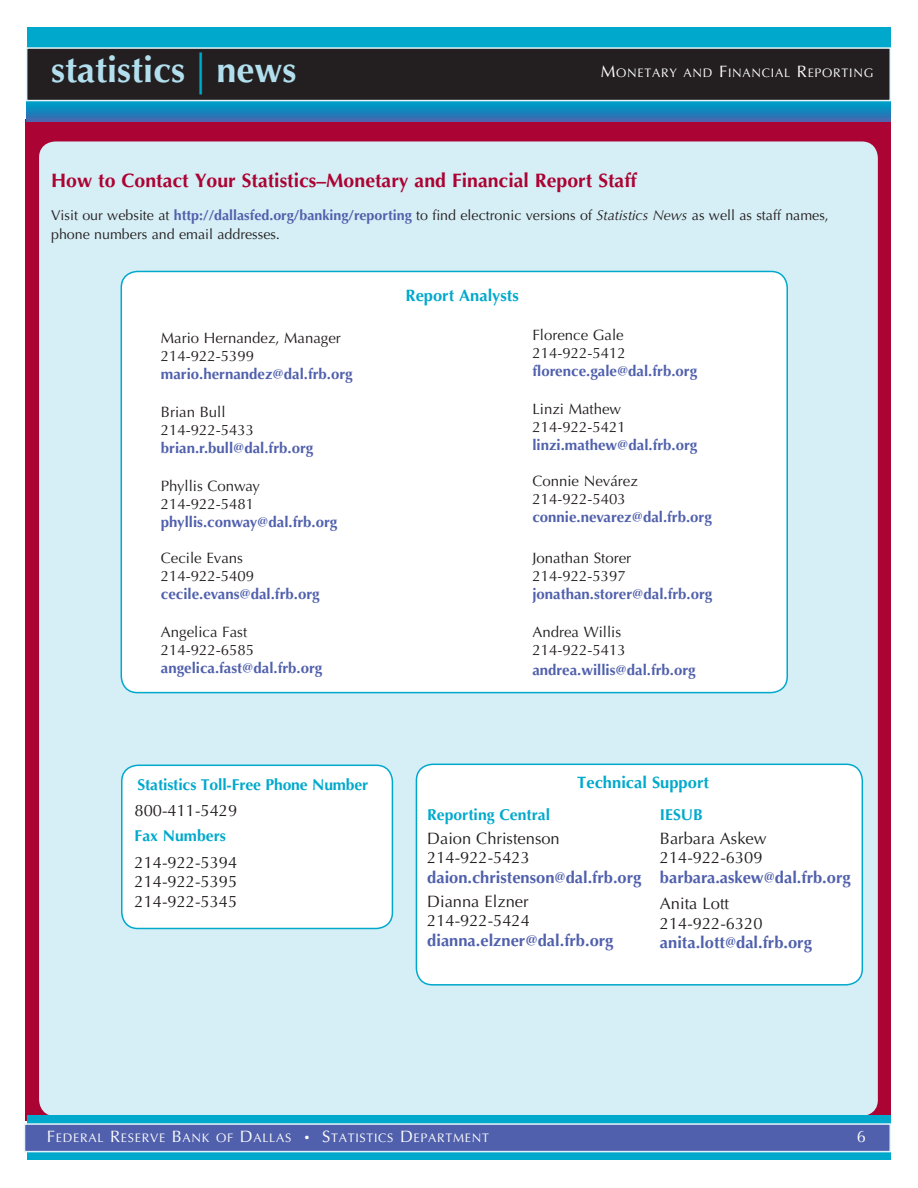
<style>
.page{position:relative;width:918px;height:1188px;background:#fff}
.page>*{position:absolute;margin:0;border:0;box-sizing:border-box;transform-origin:0 0}
.t1{font:700 36px "Optima LT Std";color:#b1dfed}
.t2{font:700 19.5px "Optima LT Std";color:#ab0333}
.t3{font:16.5px/19.5px "Optima LT Std";color:#231f20}
.t4{font:700 16.5px "Optima LT Std";color:#5060ac}
.t5{font:700 16.5px "Optima LT Std";color:#00a9cc}
.t6{font:16.5px "Optima LT Std";color:#fff}
.t7{font:700 15.75px "Optima LT Std";color:#00a9cc}
.t8{font:700 15px/18px "Optima LT Std";color:#5060ac}
.t9{font:15px "Optima LT Std";color:#231f20}
.t10{font:14.25px/19.5px "Optima LT Std";color:#231f20}
.t11{font:12.3px "Optima LT Std";letter-spacing:.06em;color:#fff}
.s1{font-family:"ITC Kabel Std";font-weight:400;font-size:42px;color:#00a9cc}
.s2{font-size:16.5px}
.s3{font-weight:700;color:#5060ac}
.s4{font-style:italic}
.s5{font-size:15px}
.s6{font-weight:400;color:#231f20}
.s7{font-size:10.5px}
</style>
<div class="page">
<div style="left:25px;top:119px;width:865px;height:1001px;background:#ab0333"></div>
<div style="left:39px;top:141px;width:839px;height:975px;background:#d6eef5;border-radius:16px"></div>
<div style="left:27px;top:1116px;width:864px;height:44px;background:#00a9cc"></div>
<div style="left:24px;top:1123px;width:867px;height:29px;background:#5060ac;border:2px solid #e4f4f8"></div>
<svg style="left:27px;top:101px;width:864px;height:21px"></svg>
<div style="left:27px;top:27px;width:864px;height:26px;background:#00a9cc"></div>
<div style="left:27px;top:48px;width:863px;height:53px;background:#231f20"></div>
<div style="left:26px;top:47px;width:865px;height:54px;border:2px solid #e4f4f8"></div>
<div style="left:122px;top:765px;width:270px;height:163px;background:#fff;border-radius:16px"></div>
<div style="left:121px;top:765px;width:272px;height:164px;border:2px solid #00a9cc;border-radius:16px"></div>
<div style="left:121px;top:271px;width:666px;height:422px;background:#fff;border-radius:16px"></div>
<div style="left:121px;top:271px;width:667px;height:422px;border:2px solid #00a9cc;border-radius:16px"></div>
<div style="left:416px;top:764px;width:446px;height:221px;background:#fff;border-radius:16px"></div>
<div style="left:416px;top:764px;width:447px;height:222px;border:2px solid #00a9cc;border-radius:16px"></div>
<p class="t1" style="left:51px;top:49px;width:247px">statistics <span class="s1">|</span> news</p>
<h1 class="t1" style="left:233px;top:52px;width:82px">news</h1>
<p class="t11" style="left:601px;top:69px;width:78px"><span class="s2">M</span><sup>M</sup>ONETARY</p>
<p class="t11" style="left:684px;top:69px;width:108px">AND <span class="s2">F</span><sup>F</sup>INANCIAL</p>
<p class="t11" style="left:728px;top:67px;width:147px">INANCIAL <span class="s2">RR</span>EPORTING</p>
<p class="t11" style="left:616px;top:65px;width:98px">ONETARY AND</p>
<p class="t11" style="left:808px;top:65px;width:67px">EPORTING</p>
<p class="t2" style="left:51px;top:169px;width:587px">How to Contact Your Statistics–Monetary and Financial Report Staff</p>
<p class="t10" style="left:51px;top:206px;width:779px">Visit our website at <span class="s3">http://dallasfed.org/banking/reporting</span> to find electronic versions of <span class="s4">Statistics News</span> as well as staff names, phone numbers and email addresses<span class="s5">.</span></p>
<p class="t9" style="left:161px;top:329px;width:182px">Mario Hernandez, Manager</p>
<p class="t9" style="left:161px;top:347px;width:95px">214-922-5399</p>
<p class="t8" style="left:161px;top:365px;width:193px">mario.hernandez@dal.frb.org</p>
<p class="t9" style="left:161px;top:403px;width:66px">Brian Bull</p>
<p class="t8" style="left:161px;top:421px;width:154px"><span class="s6">214-922-5433 </span>brian.r.bull@dal.frb.org</p>
<p class="t9" style="left:161px;top:477px;width:101px">Phyllis Conway</p>
<p class="t9" style="left:161px;top:495px;width:95px">214-922-5481</p>
<p class="t8" style="left:161px;top:513px;width:178px">phyllis.conway@dal.frb.org</p>
<p class="t9" style="left:161px;top:549px;width:84px">Cecile Evans</p>
<p class="t9" style="left:161px;top:567px;width:95px">214-922-5409</p>
<p class="t8" style="left:161px;top:585px;width:160px">cecile.evans@dal.frb.org</p>
<p class="t9" style="left:161px;top:624px;width:88px">Angelica Fast</p>
<p class="t9" style="left:161px;top:642px;width:95px">214-922-6585</p>
<p class="t8" style="left:161px;top:659px;width:163px">angelica.fast@dal.frb.org</p>
<p class="t7" style="left:138px;top:775px;width:232px">Statistics Toll-Free Phone Number</p>
<p class="t3" style="left:135px;top:801px;width:104px">800-411-5429</p>
<p class="t7" style="left:135px;top:827px;width:93px">Fax Numbers</p>
<p class="t3" style="left:135px;top:852px;width:104px">214-922-5394</p>
<p class="t3" style="left:135px;top:872px;width:104px">214-922-5395</p>
<p class="t3" style="left:135px;top:891px;width:104px">214-922-5345</p>
<p class="t5" style="left:406px;top:286px;width:115px">Report Analysts</p>
<p class="t9" style="left:532px;top:326px;width:93px">Florence Gale</p>
<p class="t9" style="left:532px;top:344px;width:95px">214-922-5412</p>
<p class="t8" style="left:532px;top:362px;width:166px">florence.gale@dal.frb.org</p>
<p class="t9" style="left:532px;top:400px;width:90px">Linzi Mathew</p>
<p class="t9" style="left:532px;top:418px;width:95px">214-922-5421</p>
<p class="t8" style="left:532px;top:436px;width:167px">linzi.mathew@dal.frb.org</p>
<p class="t9" style="left:532px;top:472px;width:107px">Connie Nevárez</p>
<p class="t9" style="left:532px;top:490px;width:95px">214-922-5403</p>
<p class="t8" style="left:532px;top:508px;width:181px">connie.nevarez@dal.frb.org</p>
<p class="t8" style="left:532px;top:549px;width:182px"><span class="s6">Jonathan Storer<br>214-922-5397 </span>jonathan.storer@dal.frb.org</p>
<p class="t9" style="left:532px;top:624px;width:90px">Andrea Willis</p>
<p class="t9" style="left:532px;top:642px;width:95px">214-922-5413</p>
<p class="t8" style="left:532px;top:661px;width:165px">andrea.willis@dal.frb.org</p>
<p class="t5" style="left:577px;top:772px;width:133px">Technical Support</p>
<p class="t7" style="left:427px;top:805px;width:124px">Reporting Central</p>
<p class="t3" style="left:427px;top:829px;width:134px">Daion Christenson</p>
<p class="t3" style="left:427px;top:848px;width:104px">214-922-5423</p>
<p class="t4" style="left:427px;top:868px;width:216px">daion.christenson@dal.frb.org</p>
<p class="t3" style="left:427px;top:892px;width:103px">Dianna Elzner</p>
<p class="t3" style="left:427px;top:911px;width:104px">214-922-5424</p>
<p class="t4" style="left:427px;top:931px;width:188px">dianna.elzner@dal.frb.org</p>
<p class="t7" style="left:660px;top:805px;width:44px">IESUB</p>
<p class="t3" style="left:660px;top:829px;width:108px">Barbara Askew</p>
<p class="t3" style="left:660px;top:848px;width:104px">214-922-6309</p>
<p class="t4" style="left:660px;top:868px;width:192px">barbara.askew@dal.frb.org</p>
<p class="t3" style="left:660px;top:894px;width:104px">Anita Lott<br>214-922-6320</p>
<p class="t4" style="left:660px;top:933px;width:154px">anita.lott@dal.frb.org</p>
<p class="t11" style="left:47px;top:1131px;width:444px"><span class="s2">F</span>EDERAL <span class="s2">R</span>ESERVE <span class="s2">B</span>ANK OF <span class="s2">D</span>ALLAS <span class="s7">•</span> <span class="s2">S</span>TATISTICS <span class="s2">D</span> EPARTMENT</p>
<p class="t6" style="left:857px;top:1127px;width:11px">6</p>
</div>
